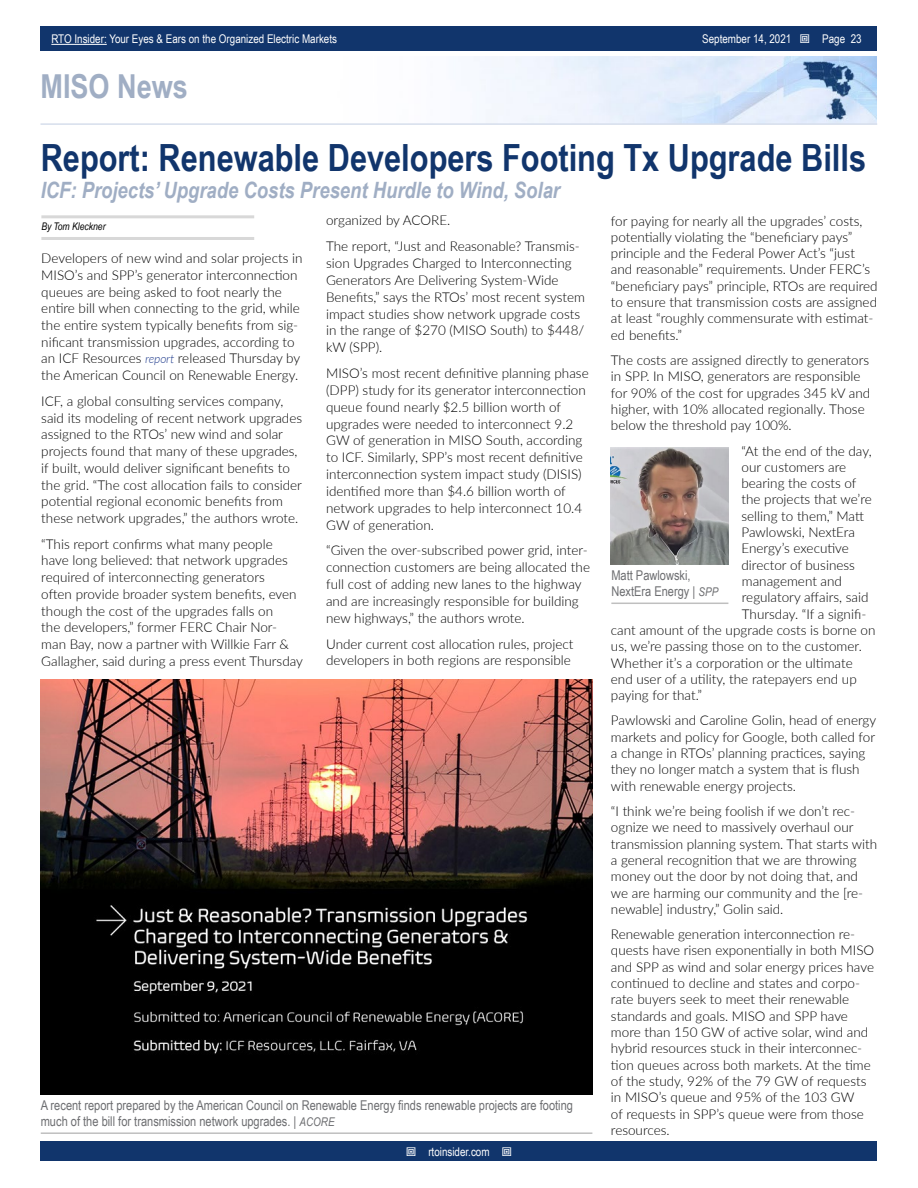
<style>
.page{position:relative;width:918px;height:1188px;background:#fff}
.page>*{position:absolute;margin:0;border:0;box-sizing:border-box;transform-origin:0 0}
.t1{font:700 37.5px "Arial Narrow";color:#11356c}
.t2{font:700 33px "Arial Narrow";color:#a0aec4}
.t3{font:italic 700 22.5px "Arial Narrow";color:#a0aec4}
.t4{font:300 13.5px/16.8px "Lato";color:#000}
.t5{font:13.5px/16.2px "Arial Narrow";color:#6d6e71}
.t6{font:12px "Arial Narrow";color:#fff}
.t7{font:italic 10.5px "Arial Narrow";color:#000}
.s1{font-style:italic;font-size:12px;color:#25408f}
.s2{font-style:italic;font-size:12px}
</style>
<div class="page">
<div style="left:41px;top:1142px;width:836px;height:19px;background:#11356c"></div>
<div style="left:41px;top:27px;width:836px;height:24px;background:#11356c"></div>
<hr style="left:51px;top:44px;width:56px;height:1px;background:#fff">
<img style="left:474px;top:56px;width:403px;height:67px">
<hr style="left:40px;top:123px;width:837px;height:2px;background:#d6deec">
<hr style="left:41px;top:215px;width:213px;height:3px;background:#d8d8d8">
<hr style="left:41px;top:237px;width:213px;height:3px;background:#d8d8d8">
<hr style="left:41px;top:1132px;width:551px;height:2px;background:#bfbfbf">
<img style="left:41px;top:680px;width:552px;height:414px">
<img style="left:611px;top:447px;width:117px;height:117px">
<hr style="left:611px;top:603px;width:117px;height:1px;background:#bfbfbf">
<p class="t6" style="left:51px;top:30px;width:287px">RTO Insider: Your Eyes &amp; Ears on the Organized Electric Markets</p>
<p class="t6" style="left:702px;top:30px;width:91px">September 14, 2021</p>
<p class="t6" style="left:822px;top:30px;width:41px">Page 23</p>
<h2 class="t2" style="left:40px;top:61px;width:149px">MISO News</h2>
<h1 class="t1" style="left:41px;top:129px;width:827px">Report: Renewable Developers Footing Tx Upgrade Bills</h1>
<h3 class="t3" style="left:41px;top:173px;width:521px">ICF: Projects’ Upgrade Costs Present Hurdle to Wind, Solar</h3>
<p class="t7" style="left:41px;top:219px;width:66px">By Tom Kleckner</p>
<p class="t4" style="left:611px;top:212px;width:268px;line-height:16.4px">for paying for nearly all the upgrades’ costs, potentially violating the “beneficiary pays” principle and the Federal Power Act’s “just and reasonable” requirements. Under FERC’s “beneficiary pays” principle, RTOs are required to ensure that transmission costs are assigned at least “roughly commensurate with estimat&shy;ed benefits.”</p>
<p class="t4" style="left:611px;top:351px;width:261px;line-height:16.4px">The costs are assigned directly to generators in SPP. In MISO, generators are responsible for 90% of the cost for upgrades 345 kV and higher, with 10% allocated regionally. Those below the threshold pay 100%.</p>
<p class="t4" style="left:742px;top:442px;width:132px">“At the end of the day,</p>
<p class="t4" style="left:742px;top:458px;width:106px">our customers are</p>
<p class="t4" style="left:742px;top:474px;width:117px">bearing the costs of</p>
<p class="t4" style="left:742px;top:491px;width:132px">the projects that we’re</p>
<p class="t4" style="left:742px;top:507px;width:124px">selling to them,” Matt</p>
<p class="t4" style="left:742px;top:523px;width:115px">Pawlowski, NextEra</p>
<p class="t4" style="left:742px;top:540px;width:109px">Energy’s executive</p>
<p class="t4" style="left:742px;top:556px;width:115px">director of business</p>
<p class="t4" style="left:742px;top:572px;width:102px">management and</p>
<p class="t4" style="left:742px;top:589px;width:128px">regulatory affairs, said</p>
<p class="t4" style="left:742px;top:605px;width:126px">Thursday. “If a signifi-</p>
<p class="t4" style="left:611px;top:621px;width:266px">cant amount of the upgrade costs is borne on</p>
<p class="t4" style="left:611px;top:638px;width:252px">us, we’re passing those on to the customer.</p>
<p class="t4" style="left:611px;top:654px;width:243px">Whether it’s a corporation or the ultimate</p>
<p class="t4" style="left:611px;top:670px;width:247px">end user of a utility, the ratepayers end up</p>
<p class="t4" style="left:611px;top:686px;width:93px">paying for that.”</p>
<p class="t4" style="left:611px;top:712px;width:267px;line-height:16.4px">Pawlowski and Caroline Golin, head of energy markets and policy for Google, both called for a change in RTOs’ planning practices, saying they no longer match a system that is flush with renewable energy projects.</p>
<p class="t4" style="left:611px;top:803px;width:268px;line-height:16.4px">“I think we’re being foolish if we don’t rec&shy;ognize we need to massively overhaul our transmission planning system. That starts with a general recognition that we are throwing money out the door by not doing that, and we are harming our community and the [re&shy;newable] industry,” Golin said.</p>
<p class="t4" style="left:611px;top:926px;width:265px;line-height:16.4px">Renewable generation interconnection re&shy;quests have risen exponentially in both MISO and SPP as wind and solar energy prices have continued to decline and states and corpo&shy;rate buyers seek to meet their renewable standards and goals. MISO and SPP have more than 150 GW of active solar, wind and hybrid resources stuck in their interconnec&shy;tion queues across both markets. At the time of the study, 92% of the 79 GW of requests in MISO’s queue and 95% of the 103 GW<br>of requests in SPP’s queue were from those resources.</p>
<p class="t4" style="left:326px;top:207px;width:255px;line-height:25.8px">organized by ACORE.<br>The report, “Just and Reasonable? Transmis-</p>
<p class="t4" style="left:326px;top:254px;width:260px">sion Upgrades Charged to Interconnecting Generators Are Delivering System-Wide Benefits,” says the RTOs’ most recent system impact studies show network upgrade costs in the range of $270 (MISO South) to $448/ kW (SPP).</p>
<p class="t4" style="left:326px;top:364px;width:264px">MISO’s most recent definitive planning phase (DPP) study for its generator interconnection queue found nearly $2.5 billion worth of upgrades were needed to interconnect 9.2<br>GW of generation in MISO South, according to ICF. Similarly, SPP’s most recent definitive interconnection system impact study (DISIS) identified more than $4.6 billion worth of network upgrades to help interconnect 10.4<br>GW of generation.</p>
<p class="t4" style="left:326px;top:542px;width:265px">“Given the over-subscribed power grid, inter&shy;connection customers are being allocated the full cost of adding new lanes to the highway and are increasingly responsible for building new highways,” the authors wrote.</p>
<p class="t4" style="left:326px;top:635px;width:249px">Under current cost allocation rules, project developers in both regions are responsible</p>
<p class="t4" style="left:41px;top:249px;width:263px">Developers of new wind and solar projects in MISO’s and SPP’s generator interconnection queues are being asked to foot nearly the entire bill when connecting to the grid, while the entire system typically benefits from sig&shy;nificant transmission upgrades, according to an ICF Resources <span class="s1">report</span> released Thursday by the American Council on Renewable Energy.</p>
<p class="t4" style="left:41px;top:392px;width:262px">ICF, a global consulting services company, said its modeling of recent network upgrades assigned to the RTOs’ new wind and solar projects found that many of these upgrades, if built, would deliver significant benefits to the grid. “The cost allocation fails to consider potential regional economic benefits from these network upgrades,” the authors wrote.</p>
<p class="t4" style="left:41px;top:535px;width:263px">“This report confirms what many people have long believed: that network upgrades required of interconnecting generators<br>often provide broader system benefits, even though the cost of the upgrades falls on<br>the developers,” former FERC Chair Nor&shy;man Bay, now a partner with Willkie Farr &amp; Gallagher, said during a press event Thursday</p>
<p class="t5" style="left:611px;top:566px;width:108px">Matt Pawlowski,<br>NextEra Energy | <span class="s2">SPP</span></p>
<p class="t5" style="left:41px;top:1096px;width:534px">A recent report prepared by the American Council on Renewable Energy finds renewable projects are footing much of the bill for transmission network upgrades. | <span class="s2">ACORE</span></p>
<p class="t6" style="left:428px;top:1143px;width:63px">rtoinsider.com</p>
</div>
